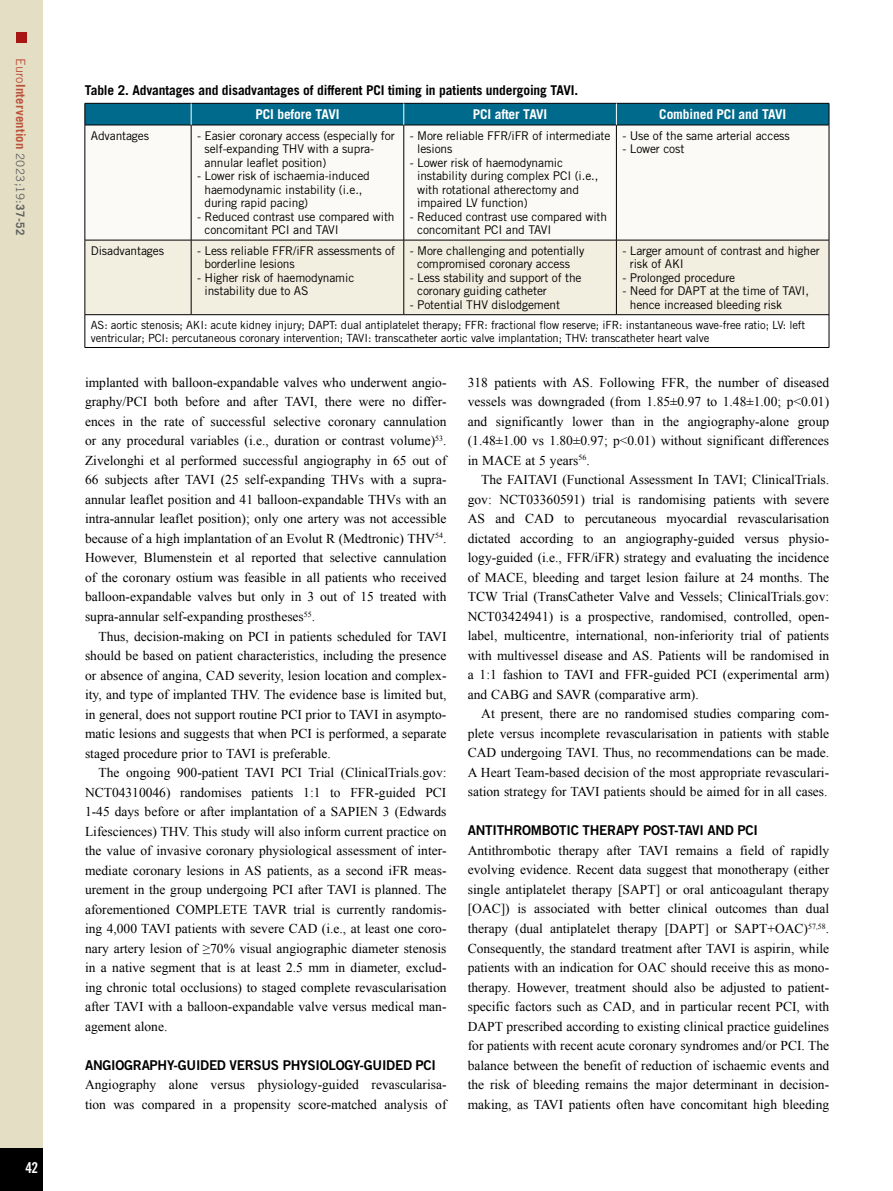
<style>
.page{position:relative;width:893px;height:1191px;background:#fff}
.page>*{position:absolute;margin:0;border:0;box-sizing:border-box;transform-origin:0 0}
.t1{font:15px "Trade Gothic LT Std Bd Cn 20";color:#fff}
.t2{font:13.5px/19.5px "Times New Roman";color:#000;text-align:justify}
.t3{font:13.5px "Trade Gothic LT Std Bd 2";letter-spacing:-.02em;color:#000}
.t4{font:700 13.5px "Trade Gothic LT Std";letter-spacing:-.01em;color:#000}
.t5{font:700 13.5px "Trade Gothic LT Std";letter-spacing:-.01em;color:#fff}
.t6{font:700 12.75px "Trade Gothic LT Std";letter-spacing:.015em;color:#bc523c}
.t7{font:12px/13.5px "Trade Gothic LT Std";letter-spacing:-.01em;color:#000}
.t8{font:11.25px/12.8px "Trade Gothic LT Std";letter-spacing:-.01em;color:#000}
.s1{font-weight:400}
.s2{font-weight:400;font-size:11.7px;color:#626261}
.s3{font-size:11.7px;color:#626261}
</style>
<div class="page">
<div style="left:0;top:0;width:43px;height:1191px;background:#e4dfc4"></div>
<div style="left:0;top:1148px;width:43px;height:43px;background:#000"></div>
<div style="left:16px;top:32px;width:10px;height:10px;background:#a81613"></div>
<svg style="left:85px;top:102px;width:744px;height:245px"></svg>
<div style="left:86px;top:126px;width:743px;height:114px;background:#fbfaf6"></div>
<div style="left:86px;top:241px;width:743px;height:73px;background:#f2efe1"></div>
<hr style="left:85px;top:125px;width:106px;height:1px;background:#000">
<hr style="left:85px;top:125px;width:1px;height:115px;background:#000">
<hr style="left:191px;top:125px;width:213px;height:1px;background:#000">
<hr style="left:191px;top:125px;width:1px;height:115px;background:#000">
<hr style="left:404px;top:125px;width:212px;height:1px;background:#000">
<hr style="left:403px;top:125px;width:1px;height:115px;background:#000">
<hr style="left:616px;top:125px;width:213px;height:1px;background:#000">
<hr style="left:616px;top:125px;width:1px;height:115px;background:#000">
<hr style="left:829px;top:125px;width:1px;height:115px;background:#000">
<hr style="left:85px;top:240px;width:106px;height:1px;background:#000">
<hr style="left:85px;top:240px;width:1px;height:74px;background:#000">
<hr style="left:191px;top:240px;width:213px;height:1px;background:#000">
<hr style="left:191px;top:240px;width:1px;height:74px;background:#000">
<hr style="left:404px;top:240px;width:212px;height:1px;background:#000">
<hr style="left:403px;top:240px;width:1px;height:74px;background:#000">
<hr style="left:616px;top:240px;width:213px;height:1px;background:#000">
<hr style="left:616px;top:240px;width:1px;height:74px;background:#000">
<hr style="left:829px;top:240px;width:1px;height:74px;background:#000">
<hr style="left:85px;top:314px;width:106px;height:1px;background:#000">
<hr style="left:85px;top:315px;width:1px;height:32px;background:#000">
<hr style="left:191px;top:314px;width:213px;height:1px;background:#000">
<hr style="left:404px;top:314px;width:212px;height:1px;background:#000">
<hr style="left:616px;top:314px;width:213px;height:1px;background:#000">
<hr style="left:829px;top:315px;width:1px;height:32px;background:#000">
<hr style="left:85px;top:347px;width:106px;height:1px;background:#000">
<hr style="left:191px;top:347px;width:213px;height:1px;background:#000">
<hr style="left:404px;top:347px;width:212px;height:1px;background:#000">
<hr style="left:616px;top:347px;width:213px;height:1px;background:#000">
<svg style="left:85px;top:103px;width:745px;height:22px;background:#016483"></svg>
<p class="t6" style="left:29px;top:58px;width:179px;rotate:90deg"><span class="s1">Euro</span>Intervention <span class="s2">2023;19:</span><span class="s3">37-52</span></p>
<p class="t1" style="left:26px;top:1158px;width:14px">42</p>
<p class="t4" style="left:85px;top:82px;width:495px">Table 2. Advantages and disadvantages of different PCI timing in patients undergoing TAVI.</p>
<p class="t5" style="left:255px;top:106px;width:86px">PCI before TAVI</p>
<p class="t5" style="left:473px;top:106px;width:76px">PCI after TAVI</p>
<p class="t5" style="left:659px;top:106px;width:128px">Combined PCI and TAVI</p>
<p class="t7" style="left:91px;top:128px;width:60px">Advantages</p>
<p class="t7" style="left:205px;top:128px;width:192px;text-indent:-7px">- Easier coronary access (especially for self-expanding THV with a supra&shy;annular leaflet position)</p>
<p class="t7" style="left:205px;top:169px;width:167px;text-indent:-7px">- Lower risk of ischaemia-induced haemodynamic instability (i.e., during rapid pacing)</p>
<p class="t7" style="left:205px;top:209px;width:192px;text-indent:-7px">- Reduced contrast use compared with concomitant PCI and TAVI</p>
<p class="t7" style="left:417px;top:128px;width:195px;text-indent:-7px">- More reliable FFR/iFR of intermediate lesions</p>
<p class="t7" style="left:417px;top:155px;width:183px;text-indent:-7px">- Lower risk of haemodynamic instability during complex PCI (i.e., with rotational atherectomy and impaired LV function)</p>
<p class="t7" style="left:417px;top:209px;width:192px;text-indent:-7px">- Reduced contrast use compared with concomitant PCI and TAVI</p>
<p class="t7" style="left:622px;top:128px;width:169px">- Use of the same arterial access</p>
<p class="t7" style="left:622px;top:142px;width:63px">- Lower cost</p>
<p class="t7" style="left:630px;top:243px;width:192px;text-indent:-7px">- Larger amount of contrast and higher risk of AKI</p>
<p class="t7" style="left:622px;top:270px;width:114px">- Prolonged procedure</p>
<p class="t7" style="left:630px;top:284px;width:181px;text-indent:-7px">- Need for DAPT at the time of TAVI, hence increased bleeding risk</p>
<p class="t8" style="left:91px;top:318px;width:716px">AS: aortic stenosis; AKI: acute kidney injury; DAPT: dual antiplatelet therapy; FFR: fractional flow reserve; iFR: instantaneous wave-free ratio; LV: left ventricular; PCI: percutaneous coronary intervention; TAVI: transcatheter aortic valve implantation; THV: transcatheter heart valve</p>
<p class="t7" style="left:91px;top:243px;width:75px">Disadvantages</p>
<p class="t7" style="left:205px;top:243px;width:192px;text-indent:-7px">- Less reliable FFR/iFR assessments of borderline lesions</p>
<p class="t7" style="left:205px;top:270px;width:151px;text-indent:-7px">- Higher risk of haemodynamic instability due to AS</p>
<p class="t7" style="left:410px;top:243px;width:176px;text-align:center">- More challenging and potentially compromised coronary access</p>
<p class="t7" style="left:417px;top:270px;width:166px;text-indent:-7px">- Less stability and support of the coronary guiding catheter</p>
<p class="t7" style="left:410px;top:297px;width:152px">- Potential THV dislodgement</p>
<p class="t2" style="left:85px;top:372px;width:363px">implanted with balloon-expandable valves who underwent angio&shy;graphy/PCI both before and after TAVI, there were no differ&shy;ences in the rate of successful selective coronary cannulation or any procedural variables (i.e., duration or contrast volume)<sup>53</sup>.<br>Zivelonghi et al performed successful angiography in 65 out of 66 subjects after TAVI (25 self-expanding THVs with a supra&shy;annular leaflet position and 41 balloon-expandable THVs with an intra-annular leaflet position); only one artery was not accessible because of a high implantation of an Evolut R (Medtronic) THV<sup>54</sup>.<br>However, Blumenstein et al reported that selective cannulation of the coronary ostium was feasible in all patients who received balloon-expandable valves but only in 3 out of 15 treated with supra-annular self-expanding prostheses<sup>55</sup>.</p>
<p class="t2" style="left:85px;top:626px;width:363px;text-indent:14px">Thus, decision-making on PCI in patients scheduled for TAVI should be based on patient characteristics, including the presence or absence of angina, CAD severity, lesion location and complex&shy;ity, and type of implanted THV. The evidence base is limited but, in general, does not support routine PCI prior to TAVI in asympto&shy;matic lesions and suggests that when PCI is performed, a separate staged procedure prior to TAVI is preferable.</p>
<p class="t2" style="left:85px;top:762px;width:363px;text-indent:14px">The ongoing 900-patient TAVI PCI Trial (ClinicalTrials.gov:<br>NCT04310046) randomises patients 1:1 to FFR-guided PCI 1-45 days before or after implantation of a SAPIEN 3 (Edwards Lifesciences) THV. This study will also inform current practice on the value of invasive coronary physiological assessment of inter&shy;mediate coronary lesions in AS patients, as a second iFR meas&shy;urement in the group undergoing PCI after TAVI is planned. The aforementioned COMPLETE TAVR trial is currently randomis&shy;ing 4,000 TAVI patients with severe CAD (i.e., at least one coro&shy;nary artery lesion of ≥70% visual angiographic diameter stenosis in a native segment that is at least 2.5 mm in diameter, exclud&shy;ing chronic total occlusions) to staged complete revascularisation after TAVI with a balloon-expandable valve versus medical man&shy;agement alone.</p>
<p class="t3" style="left:85px;top:1056px;width:352px">ANGIOGRAPHY-GUIDED VERSUS PHYSIOLOGY-GUIDED PCI</p>
<p class="t2" style="left:85px;top:1074px;width:363px">Angiography alone versus physiology-guided revascularisa&shy;tion was compared in a propensity score-matched analysis of</p>
<p class="t2" style="left:468px;top:372px;width:363px">318 patients with AS. Following FFR, the number of diseased vessels was downgraded (from 1.85±0.97 to 1.48±1.00; p&lt;0.01) and significantly lower than in the angiography-alone group (1.48±1.00 vs 1.80±0.97; p&lt;0.01) without significant differences in MACE at 5 years<sup>56</sup>.</p>
<p class="t2" style="left:468px;top:470px;width:363px;text-indent:14px">The FAITAVI (Functional Assessment In TAVI; ClinicalTrials. gov: NCT03360591) trial is randomising patients with severe AS and CAD to percutaneous myocardial revascularisation dictated according to an angiography-guided versus physio&shy;logy-guided (i.e., FFR/iFR) strategy and evaluating the incidence of MACE, bleeding and target lesion failure at 24 months. The TCW Trial (TransCatheter Valve and Vessels; ClinicalTrials.gov:<br>NCT03424941) is a prospective, randomised, controlled, open&shy;label, multicentre, international, non-inferiority trial of patients with multivessel disease and AS. Patients will be randomised in a 1:1 fashion to TAVI and FFR-guided PCI (experimental arm) and CABG and SAVR (comparative arm).</p>
<p class="t2" style="left:468px;top:704px;width:363px;text-indent:14px">At present, there are no randomised studies comparing com&shy;plete versus incomplete revascularisation in patients with stable CAD undergoing TAVI. Thus, no recommendations can be made.<br>A Heart Team-based decision of the most appropriate revasculari&shy;sation strategy for TAVI patients should be aimed for in all cases.</p>
<p class="t3" style="left:468px;top:822px;width:292px">ANTITHROMBOTIC THERAPY POST-TAVI AND PCI</p>
<p class="t2" style="left:468px;top:840px;width:363px">Antithrombotic therapy after TAVI remains a field of rapidly evolving evidence. Recent data suggest that monotherapy (either single antiplatelet therapy [SAPT] or oral anticoagulant therapy [OAC]) is associated with better clinical outcomes than dual therapy (dual antiplatelet therapy [DAPT] or SAPT+OAC)<sup>57,58</sup>.<br>Consequently, the standard treatment after TAVI is aspirin, while patients with an indication for OAC should receive this as mono&shy;therapy. However, treatment should also be adjusted to patient&shy;specific factors such as CAD, and in particular recent PCI, with DAPT prescribed according to existing clinical practice guidelines for patients with recent acute coronary syndromes and/or PCI. The balance between the benefit of reduction of ischaemic events and the risk of bleeding remains the major determinant in decision&shy;making, as TAVI patients often have concomitant high bleeding</p>
</div>
